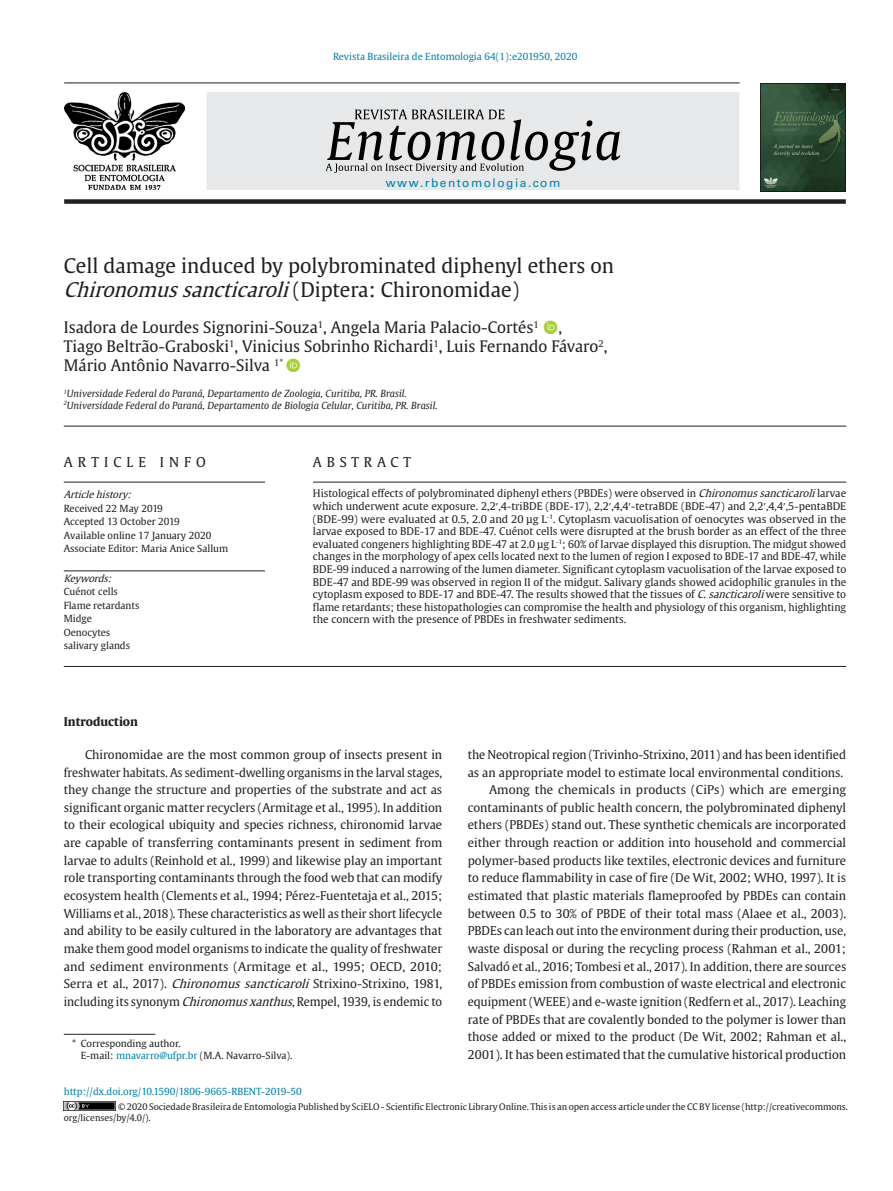
<style>
.page{position:relative;width:893px;height:1191px;background:#fff}
.page>*{position:absolute;margin:0;border:0;box-sizing:border-box;transform-origin:0 0}
.ArticleTitle{font:20.1px/24.2px "Gulliver";color:#231f20}
.Authors{font:15.75px/18.9px "Gulliver";color:#231f20}
.ArticleInfoTitle{font:13.5px "Gulliver";letter-spacing:.38em;color:#231f20}
.AbstractTitle{font:13.5px "Gulliver";letter-spacing:.36em;color:#231f20}
.Paragraph{font:12px/17.7px "Gulliver";color:#231f20;text-align:justify}
.t1{font:12px "Univers";letter-spacing:.125em;color:#0080ac}
.Heading1Alt{font:700 12px "Gulliver";color:#231f20}
.Abstract{font:10.5px/12.6px "Gulliver";color:#231f20;text-align:justify}
.ArticleDOIAlt{font:9.75px "Gulliver";color:#0080ac}
.AffiliationsAlt{font:italic 9.75px "Gulliver";color:#231f20}
.Affiliations{font:italic 9.75px "Gulliver";color:#231f20}
.History{font:9.75px/13.5px "Gulliver";color:#231f20}
.Correspondence{font:9.75px/11.7px "Gulliver";color:#231f20}
.Keywords{font:9.75px/13.5px "Gulliver";color:#231f20}
.fnEdited-by{font:9.75px "Gulliver";color:#231f20}
.HistoryTitle{font:italic 9.75px "Gulliver";color:#231f20}
.LicenseParaAlt{font:9px/10.8px "Gulliver";color:#231f20}
.s1{font-style:italic}
.s2{color:#0080ac}
</style>
<div class="page">
<img style="left:64px;top:92px;width:121px;height:98px">
<hr style="left:64px;top:83px;width:676px;height:1px;background:#231f20">
<div style="left:207px;top:92px;width:532px;height:98px;background:#e7e8e9"></div>
<div style="left:64px;top:199px;width:782px;height:5px;background:#231f20"></div>
<img style="left:761px;top:84px;width:85px;height:107px">
<svg style="left:326px;top:109px;width:294px;height:64px"></svg>
<img style="left:64px;top:1101px;width:51px;height:9px">
<hr style="left:64px;top:426px;width:782px;height:1px;background:#231f20">
<hr style="left:64px;top:1034px;width:91px;height:1px;background:#231f20">
<hr style="left:313px;top:482px;width:533px;height:1px;background:#231f20">
<hr style="left:64px;top:482px;width:201px;height:1px;background:#231f20">
<hr style="left:64px;top:570px;width:201px;height:1px;background:#231f20">
<hr style="left:64px;top:666px;width:782px;height:1px;background:#231f20">
<p class="ArticleDOIAlt" style="left:333px;top:50px;width:246px">Revista Brasileira de Entomologia 64(1):e201950, 2020</p>
<p class="t1" style="left:386px;top:176px;width:176px">www.rbentomologia.com</p>
<p class="ArticleTitle" style="left:64px;top:253px;width:552px">Cell damage induced by polybrominated diphenyl ethers on<br><span class="s1">Chironomussancticaroli</span>( D i p t e r a : C h i r o n o m i d a e )</p>
<p class="Authors" style="left:64px;top:318px;width:545px">Isadora de Lourdes Signorini-Souza<sup>1</sup>, Angela Maria Palacio-Cortés<sup>1</sup> ,<br>Tiago Beltrão-Graboski<sup>1</sup>, Vinicius Sobrinho Richardi<sup>1</sup>, Luis Fernando Fávaro<sup>2</sup>,<br>Mário Antônio Navarro-Silva <sup>1*</sup></p>
<p class="Affiliations" style="left:64px;top:387px;width:344px"><sup>1</sup>Universidade Federal do Paraná, Departamento de Zoologia, Curitiba, PR. Brasil.</p>
<p class="AffiliationsAlt" style="left:64px;top:399px;width:375px"><sup>2</sup>Universidade Federal do Paraná, Departamento de Biologia Celular, Curitiba, PR. Brasil.</p>
<p class="ArticleInfoTitle" style="left:64px;top:453px;width:143px">ARTICLE INFO</p>
<p class="HistoryTitle" style="left:64px;top:488px;width:72px">Articlehistory:</p>
<p class="History" style="left:64px;top:501px;width:149px">Received 22 May 2019<br>Accepted 13 October 2019<br>Available online 17 January 2020</p>
<p class="fnEdited-by" style="left:64px;top:542px;width:166px">Associate Editor: Maria Anice Sallum</p>
<p class="Keywords" style="left:64px;top:571px;width:77px"><span class="s1">Keywords:<br></span>Cuénot cells<br>Flame retardants<br>Midge<br>Oenocytes salivary glands</p>
<p class="AbstractTitle" style="left:313px;top:453px;width:100px">ABSTRACT</p>
<p class="Abstract" style="left:313px;top:487px;width:535px">Histological effects of polybrominated diphenyl ethers (PBDEs) were observed in <span class="s1">Chironomussancticaroli</span>larvae which underwent acute exposure. 2,2 ,4-triBDE (BDE-17), 2,2 ,4,4 -tetraBDE (BDE-47) and 2,2 ,4,4 ,5-pentaBDE (BDE-99) were evaluated at 0.5, 2.0 and 20 μg L<sup>-1</sup>. Cytoplasm vacuolisation of oenocytes was observed in the larvae exposed to BDE-17 and BDE-47. Cuénot cells were disrupted at the brush border as an effect of the three evaluated congeners highlighting BDE-47 at 2.0 μg L<sup>-1</sup>; 60% of larvae displayed this disruption. The midgut showed changes in the morphology of apex cells located next to the lumen of region I exposed to BDE-17 and BDE-47, while BDE-99 induced a narrowing of the lumen diameter. Significant cytoplasm vacuolisation of the larvae exposed to BDE-47 and BDE-99 was observed in region II of the midgut. Salivary glands showed acidophilic granules in the cytoplasm exposed to BDE-17 and BDE-47. The results showed that the tissues of <span class="s1">C.sancticaroli</span>were sensitive to flame retardants; these histopathologies can compromise the health and physiology of this organism, highlighting the concern with the presence of PBDEs in freshwater sediments.</p>
<p class="Heading1Alt" style="left:64px;top:714px;width:76px">Introduction</p>
<p class="Paragraph" style="left:64px;top:745px;width:380px;text-indent:21px">Chironomidae are the most common group of insects present in freshwater habitats. As sediment-dwelling organisms in the larval stages, they change the structure and properties of the substrate and act as significant organic matter recyclers (Armitage et al., 1995). In addition to their ecological ubiquity and species richness, chironomid larvae are capable of transferring contaminants present in sediment from larvae to adults (Reinhold et al., 1999) and likewise play an important role transporting contaminants through the food web that can modify ecosystem health (Clements et al., 1994; Pérez-Fuentetaja et al., 2015; Williams et al., 2018). These characteristics as well as their short lifecycle and ability to be easily cultured in the laboratory are advantages that make them good model organisms to indicate the quality of freshwater and sediment environments (Armitage et al., 1995; OECD, 2010; Serra et al., 2017). <span class="s1">Chironomussancticaroli</span>Strixino-Strixino, 1981, including its synonym <span class="s1">Chironomusxanthus</span>, Rempel, 1939, is endemic to</p>
<p class="Paragraph" style="left:468px;top:745px;width:380px">the Neotropical region (Trivinho-Strixino, 2011) and has been identified as an appropriate model to estimate local environmental conditions.</p>
<p class="Paragraph" style="left:468px;top:781px;width:380px;text-indent:21px">Among the chemicals in products (CiPs) which are emerging contaminants of public health concern, the polybrominated diphenyl ethers (PBDEs) stand out. These synthetic chemicals are incorporated either through reaction or addition into household and commercial polymer-based products like textiles, electronic devices and furniture to reduce flammability in case of fire (De Wit, 2002; WHO, 1997). It is estimated that plastic materials flameproofed by PBDEs can contain between 0.5 to 30% of PBDE of their total mass (Alaee et al., 2003).<br>PBDEs can leach out into the environment during their production, use, waste disposal or during the recycling process (Rahman et al., 2001; Salvadó et al., 2016; Tombesi et al., 2017). In addition, there are sources of PBDEs emission from combustion of waste electrical and electronic equipment (WEEE) and e-waste ignition (Redfern et al., 2017). Leaching rate of PBDEs that are covalently bonded to the polymer is lower than those added or mixed to the product (De Wit, 2002; Rahman et al., 2001). It has been estimated that the cumulative historical production</p>
<p class="Correspondence" style="left:81px;top:1038px;width:213px;text-indent:-9px">* Corresponding author.<br>E-mail: <span class="s2">mnavarro@ufpr.br</span> (M.A. Navarro-Silva).</p>
<p class="ArticleDOIAlt" style="left:64px;top:1085px;width:240px">http://dx.doi.org/10.1590/1806-9665-RBENT-2019-50</p>
<p class="LicenseParaAlt" style="left:64px;top:1101px;width:786px;text-indent:54px">© 2020 Sociedade Brasileira de Entomologia Published by SciELO - Scientific Electronic Library Online. This is an open access article under the CC BY license (http://creativecommons. org/licenses/by/4.0/).</p>
</div>
